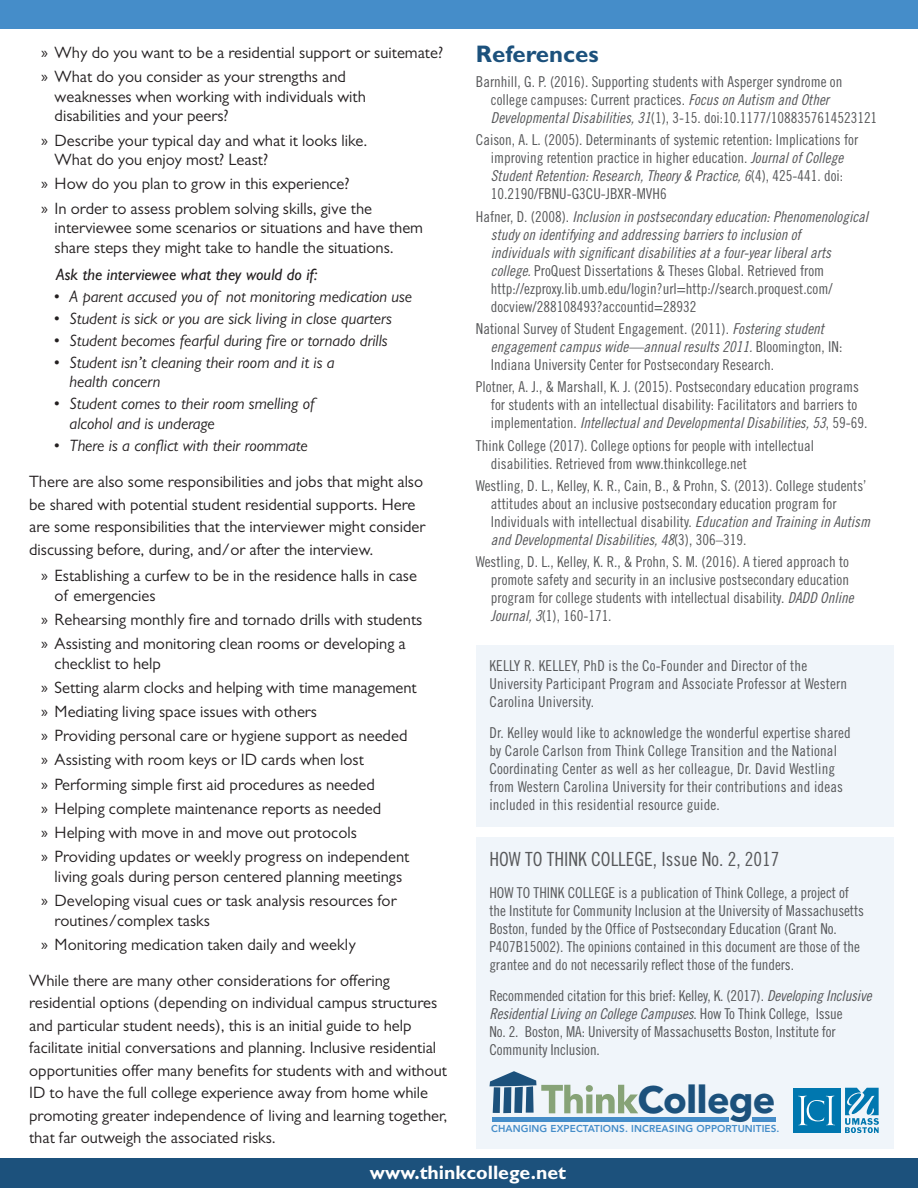
<style>
.page{position:relative;width:918px;height:1188px;background:#fff}
.page>*{position:absolute;margin:0;border:0;box-sizing:border-box;transform-origin:0 0}
.t1{font:700 37.8px "Avenir Next";letter-spacing:-.02em;color:#1c517c}
.t2{font:700 24px "Gill Sans";color:#1c517c}
.text{font:19.5px "Trade Gothic Cond Eighteen";color:#57585a}
.t3{font:700 19.5px "Gill Sans";color:#fff}
.text-2{font:16.5px/22.5px "Gill Sans";color:#231f20}
.t4{font:italic 16.5px/19.8px "Gill Sans";color:#231f20}
.bullets{font:italic 16.5px "Gill Sans";color:#231f20}
.references{font:15px/18px "Trade Gothic Cond Eighteen";color:#57585a}
.italic{font:15px/18px "Trade Gothic Cond Eighteen";letter-spacing:.01em;color:#57585a}
.references-2{font:15px/18px "Trade Gothic Cond Eighteen Obl";color:#57585a}
.text-3{font:15px/18px "Trade Gothic Cond Eighteen";letter-spacing:-.005em;color:#57585a}
.italic-2{font:15px/18px "Trade Gothic Cond Eighteen";letter-spacing:-.01em;color:#57585a}
.t5{font:800 9.9px "Avenir";letter-spacing:.01em;color:#458dc9}
.s1{font-family:"Myriad Pro"}
.s2{font-family:"Trade Gothic Cond Eighteen Obl"}
.s3{font-family:"Trade Gothic Cond Eighteen"}
</style>
<div class="page">
<div style="left:0;top:1158px;width:918px;height:30px;background:#1c517c"></div>
<div style="left:0;top:0;width:918px;height:29px;background:#458dc9"></div>
<div style="left:476px;top:837px;width:417px;height:312px;background:#f0f5fa"></div>
<svg style="left:845px;top:1088px;width:34px;height:45px"></svg>
<div style="left:793px;top:1088px;width:48px;height:45px;background:#0077af"></div>
<svg style="left:798px;top:1096px;width:37px;height:29px"></svg>
<svg style="left:490px;top:1071px;width:148px;height:42px"></svg>
<div style="left:492px;top:1117px;width:237px;height:5px;background:#458dc9"></div>
<div style="left:752px;top:1117px;width:24px;height:5px;background:#458dc9"></div>
<div style="left:476px;top:645px;width:417px;height:182px;background:#f0f5fa"></div>
<p class="text-2" style="left:41px;top:41px;width:404px"><span class="s1">»</span> Why do you want to be a residential support or suitemate?</p>
<p class="text-2" style="left:55px;top:66px;width:313px;line-height:19.8px;text-indent:-13px"><span class="s1">»</span> What do you consider as your strengths and weaknesses when working with individuals with disabilities and your peers?</p>
<p class="text-2" style="left:55px;top:130px;width:314px;line-height:19.8px;text-indent:-13px"><span class="s1">»</span> Describe your typical day and what it looks like.<br>What do you enjoy most? Least?</p>
<p class="text-2" style="left:41px;top:173px;width:310px"><span class="s1">»</span> How do you plan to grow in this experience?</p>
<p class="text-2" style="left:55px;top:198px;width:370px;line-height:19.8px;text-indent:-13px"><span class="s1">»</span> In order to assess problem solving skills, give the interviewee some scenarios or situations and have them share steps they might take to handle the situations.</p>
<p class="bullets" style="left:56px;top:265px;width:263px">Ask the interviewee what they would do if:</p>
<p class="t4" style="left:53px;top:286px;width:361px">• A parent accused you of not monitoring medication use</p>
<p class="t4" style="left:53px;top:308px;width:340px">• Student is sick or you are sick living in close quarters</p>
<p class="t4" style="left:53px;top:330px;width:336px">• Student becomes fearful during fire or tornado drills</p>
<p class="t4" style="left:70px;top:352px;width:267px;text-indent:-16px">• Student isn’t cleaning their room and it is a health concern</p>
<p class="t4" style="left:70px;top:394px;width:246px;text-indent:-16px">• Student comes to their room smelling of alcohol and is underage</p>
<p class="t4" style="left:53px;top:436px;width:256px">• There is a conflict with their roommate</p>
<p class="text-2" style="left:29px;top:470px;width:398px">There are also some responsibilities and jobs that might also be shared with potential student residential supports. Here are some responsibilities that the interviewer might consider discussing before, during, and/or after the interview.</p>
<p class="text-2" style="left:55px;top:566px;width:364px;line-height:19.8px;text-indent:-13px"><span class="s1">»</span> Establishing a curfew to be in the residence halls in case of emergencies</p>
<p class="text-2" style="left:41px;top:608px;width:383px"><span class="s1">»</span> Rehearsing monthly fire and tornado drills with students</p>
<p class="text-2" style="left:55px;top:634px;width:353px;line-height:19.8px;text-indent:-13px"><span class="s1">»</span> Assisting and monitoring clean rooms or developing a checklist to help</p>
<p class="text-2" style="left:41px;top:676px;width:377px"><span class="s1">»</span> Setting alarm clocks and helping with time management</p>
<p class="text-2" style="left:41px;top:700px;width:278px"><span class="s1">»</span> Mediating living space issues with others</p>
<p class="text-2" style="left:41px;top:724px;width:368px"><span class="s1">»</span> Providing personal care or hygiene support as needed</p>
<p class="text-2" style="left:41px;top:749px;width:324px"><span class="s1">»</span> Assisting with room keys or ID cards when lost</p>
<p class="text-2" style="left:41px;top:773px;width:335px"><span class="s1">»</span> Performing simple first aid procedures as needed</p>
<p class="text-2" style="left:41px;top:797px;width:342px"><span class="s1">»</span> Helping complete maintenance reports as needed</p>
<p class="text-2" style="left:41px;top:821px;width:317px"><span class="s1">»</span> Helping with move in and move out protocols</p>
<p class="text-2" style="left:41px;top:846px;width:370px;line-height:19.8px;text-align:center"><span class="s1">»</span> Providing updates or weekly progress on independent living goals during person centered planning meetings</p>
<p class="text-2" style="left:55px;top:890px;width:344px;line-height:19.8px;text-indent:-13px"><span class="s1">»</span> Developing visual cues or task analysis resources for routines/complex tasks</p>
<p class="text-2" style="left:41px;top:933px;width:316px"><span class="s1">»</span> Monitoring medication taken daily and weekly</p>
<p class="text-2" style="left:29px;top:969px;width:420px">While there are many other considerations for offering residential options (depending on individual campus structures and particular student needs), this is an initial guide to help facilitate initial conversations and planning. Inclusive residential opportunities offer many benefits for students with and without ID to have the full college experience away from home while promoting greater independence of living and learning together, that far outweigh the associated risks.</p>
<h1 class="t2" style="left:476px;top:40px;width:124px">References</h1>
<p class="references" style="left:491px;top:73px;width:388px;text-indent:-15px">Barnhill, G. P. (2016). Supporting students with Asperger syndrome on college campuses: Current practices. <span class="s2">Focus on Autism and Other<br>Developmental Disabilities, 31</span>(1), 3-15. doi:10.1177/1088357614523121</p>
<p class="references" style="left:491px;top:131px;width:369px;text-indent:-15px">Caison, A. L. (2005). Determinants of systemic retention: Implications for improving retention practice in higher education. <span class="s2">Journal of College Student Retention: Research, Theory &amp; Practice, 6</span>(4), 425-441. doi:<br>10.2190/FBNU-G3CU-JBXR-MVH6</p>
<p class="references-2" style="left:491px;top:207px;width:379px;text-indent:-15px"><span class="s3">Hafner, D. (2008).</span> Inclusion in postsecondary education: Phenomenological study on identifying and addressing barriers to inclusion of<br>individuals with significant disabilities at a four-year liberal arts college. <span class="s3">ProQuest Dissertations &amp; Theses Global. Retrieved from http://ezproxy.lib.umb.edu/login?url=http://search.proquest.com/ docview/288108493?accountid=28932</span></p>
<p class="references" style="left:491px;top:319px;width:353px;text-indent:-15px">National Survey of Student Engagement. (2011). <span class="s2">Fostering student engagement campus wide—annual results 2011.</span> Bloomington, IN:<br>Indiana University Center for Postsecondary Research.</p>
<p class="references" style="left:491px;top:378px;width:378px;text-indent:-15px">Plotner, A. J., &amp; Marshall, K. J. (2015). Postsecondary education programs for students with an intellectual disability: Facilitators and barriers to implementation. <span class="s2">Intellectual and Developmental Disabilities, 53</span>, 59-69.</p>
<p class="references" style="left:491px;top:436px;width:325px;text-indent:-15px">Think College (2017). College options for people with intellectual disabilities. Retrieved from www.thinkcollege.net</p>
<p class="references" style="left:491px;top:476px;width:381px;text-indent:-15px">Westling, D. L., Kelley, K. R., Cain, B., &amp; Prohn, S. (2013). College students’ attitudes about an inclusive postsecondary education program for Individuals with intellectual disability. <span class="s2">Education and Training in Autism and Developmental Disabilities, 48</span>(3), 306–319.</p>
<p class="references" style="left:491px;top:553px;width:364px;text-indent:-15px">Westling, D. L., Kelley, K. R., &amp; Prohn, S. M. (2016). A tiered approach to promote safety and security in an inclusive postsecondary education program for college students with intellectual disability. <span class="s2">DADD Online Journal, 3</span>(1), 160-171.</p>
<p class="italic" style="left:489px;top:656px;width:359px">KELLY R. KELLEY, PhD is the Co-Founder and Director of the<br>University Participant Program and Associate Professor at Western<br>Carolina University.</p>
<p class="italic" style="left:489px;top:724px;width:363px">Dr. Kelley would like to acknowledge the wonderful expertise shared by Carole Carlson from Think College Transition and the National Coordinating Center as well as her colleague, Dr. David Westling from Western Carolina University for their contributions and ideas included in this residential resource guide.</p>
<p class="text" style="left:489px;top:848px;width:292px">HOW TO THINK COLLEGE, Issue No. 2, 2017</p>
<p class="text-3" style="left:489px;top:883px;width:376px">HOW TO THINK COLLEGE is a publication of Think College, a project of the Institute for Community Inclusion at the University of Massachusetts Boston, funded by the Office of Postsecondary Education (Grant No.<br>P407B15002). The opinions contained in this document are those of the grantee and do not necessarily reflect those of the funders.</p>
<p class="italic-2" style="left:489px;top:987px;width:384px">Recommended citation for this brief: Kelley, K. (2017). <span class="s2">Developing Inclusive Residential Living on College Campuses</span>. How To Think College, Issue<br>No. 2. Boston, MA: University of Massachusetts Boston, Institute for Community Inclusion.</p>
<p class="t1" style="left:638px;top:1067px;width:139px">College</p>
<p class="t5" style="left:491px;top:1121px;width:290px">CHANGING EXPECTATIONS. INCREASING OPPORTUNITIES.</p>
<h1 class="t3" style="left:370px;top:1161px;width:198px">www.thinkcollege.net</h1>
</div>
